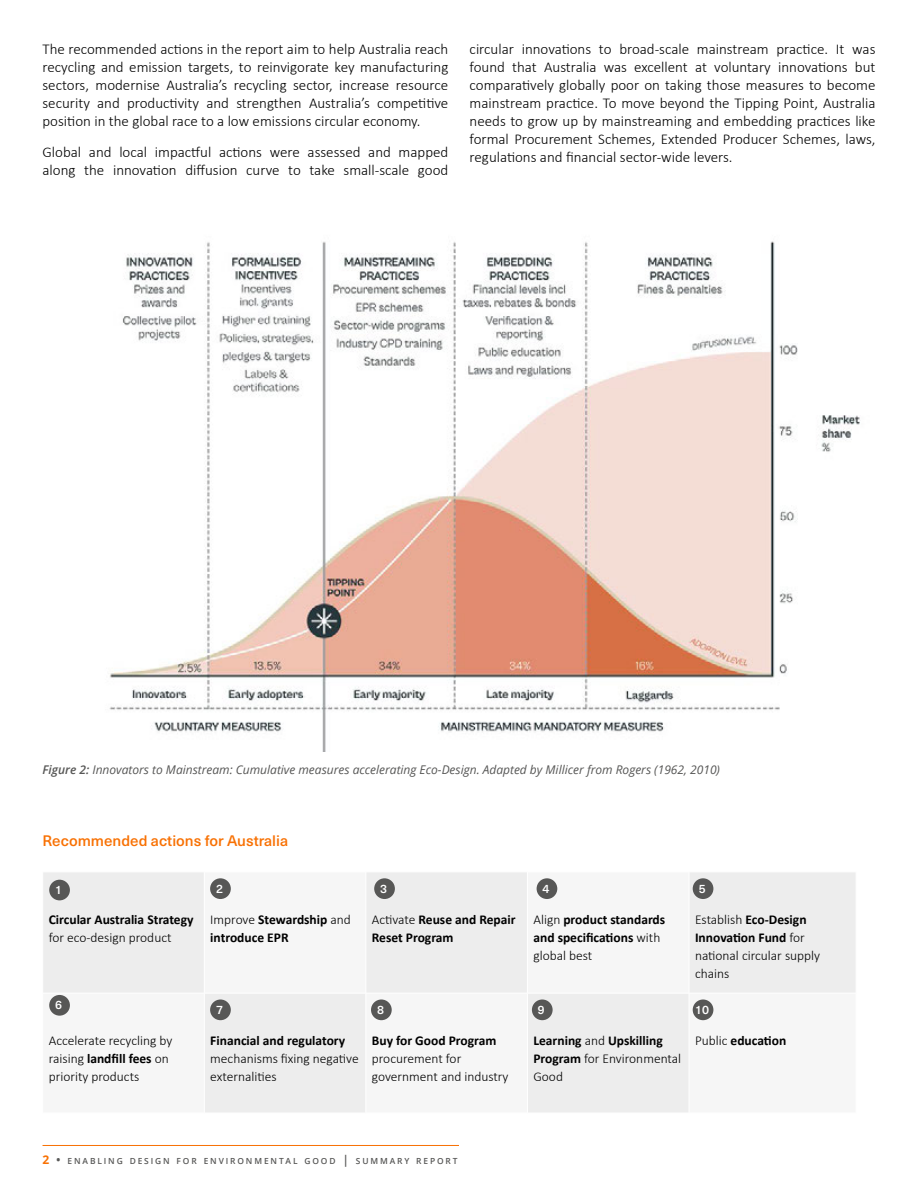
<style>
.page{position:relative;width:918px;height:1188px;background:#fff}
.page>*{position:absolute;margin:0;border:0;box-sizing:border-box;transform-origin:0 0}
.t1{font:300 15px/18px "Calibri";color:#000;text-align:justify}
.t2{font:500 15px "Neue Haas Unica W1 G";color:#f87104}
.t3{font:700 13.5px/18px "Calibri";color:#000}
.t4{font:300 13.5px/18px "Calibri";color:#000}
.t5{font:italic 12px "Open Sans";color:#575756}
.t6{font:500 12px "Neue Haas Unica W1 G";color:#fff}
.t7{font:600 8.4px "Open Sans";letter-spacing:.225em;color:#575756}
.s1{font-weight:600}
.s2{font-weight:300}
.s3{font-weight:700}
.s4{font-weight:700;font-size:12px;color:#f87104}
.s5{font-size:12px}
</style>
<div class="page">
<hr style="left:43px;top:1145px;width:416px;height:1px;background:#f87104">
<img style="left:109px;top:241px;width:751px;height:510px">
<div style="left:43px;top:873px;width:813px;height:239px;background:#f3f3f3"></div>
<hr style="left:204px;top:872px;width:1px;height:121px;background:#fff">
<hr style="left:366px;top:872px;width:1px;height:121px;background:#fff">
<hr style="left:204px;top:993px;width:162px;height:1px;background:#fff">
<hr style="left:527px;top:872px;width:1px;height:121px;background:#fff">
<hr style="left:689px;top:872px;width:1px;height:121px;background:#fff">
<hr style="left:527px;top:993px;width:162px;height:1px;background:#fff">
<hr style="left:43px;top:993px;width:161px;height:1px;background:#fff">
<hr style="left:204px;top:993px;width:1px;height:120px;background:#fff">
<hr style="left:366px;top:993px;width:1px;height:120px;background:#fff">
<hr style="left:366px;top:993px;width:161px;height:1px;background:#fff">
<hr style="left:527px;top:993px;width:1px;height:120px;background:#fff">
<hr style="left:689px;top:993px;width:1px;height:120px;background:#fff">
<hr style="left:689px;top:993px;width:167px;height:1px;background:#fff">
<div style="left:693px;top:1000px;width:20px;height:20px;background:#575756;border-radius:50%"></div>
<div style="left:532px;top:1000px;width:21px;height:20px;background:#575756;border-radius:50%"></div>
<div style="left:371px;top:1000px;width:21px;height:20px;background:#575756;border-radius:50%"></div>
<div style="left:210px;top:1000px;width:21px;height:20px;background:#575756;border-radius:50%"></div>
<div style="left:49px;top:995px;width:21px;height:21px;background:#575756;border-radius:50%"></div>
<div style="left:693px;top:878px;width:20px;height:21px;background:#575756;border-radius:50%"></div>
<div style="left:537px;top:878px;width:20px;height:21px;background:#575756;border-radius:50%"></div>
<div style="left:374px;top:878px;width:21px;height:21px;background:#575756;border-radius:50%"></div>
<div style="left:210px;top:878px;width:21px;height:21px;background:#575756;border-radius:50%"></div>
<div style="left:49px;top:880px;width:21px;height:20px;background:#575756;border-radius:50%"></div>
<p class="t1" style="left:43px;top:40px;width:407px">The recommended actions in the report aim to help Australia reach recycling and emission targets, to reinvigorate key manufacturing sectors, modernise Australia’s recycling sector, increase resource security and productivity and strengthen Australia’s competitive position in the global race to a low emissions circular economy.</p>
<p class="t1" style="left:43px;top:142px;width:407px">Global and local impactful actions were assessed and mapped along the innovation diffusion curve to take small-scale good</p>
<p class="t1" style="left:470px;top:40px;width:407px">circular innovations to broad-scale mainstream practice. It was found that Australia was excellent at voluntary innovations but comparatively globally poor on taking those measures to become mainstream practice. To move beyond the Tipping Point, Australia needs to grow up by mainstreaming and embedding practices like formal Procurement Schemes, Extended Producer Schemes, laws, regulations and financial sector-wide levers.</p>
<p class="t5" style="left:43px;top:762px;width:679px"><span class="s1">Figure 2:</span> Innovators to Mainstream: Cumulative measures accelerating Eco-Design. Adapted by Millicer from Rogers (1962, 2010)</p>
<p class="t2" style="left:43px;top:829px;width:247px">Recommended actions for Australia</p>
<p class="t6" style="left:55px;top:881px;width:8px">1</p>
<p class="t6" style="left:216px;top:879px;width:8px">2</p>
<p class="t6" style="left:380px;top:879px;width:8px">3</p>
<p class="t6" style="left:543px;top:879px;width:8px">4</p>
<p class="t6" style="left:699px;top:879px;width:8px">5</p>
<p class="t3" style="left:49px;top:910px;width:146px">Circular Australia Strategy</p>
<p class="t4" style="left:49px;top:928px;width:124px">for eco-design product</p>
<p class="t6" style="left:55px;top:996px;width:8px">6</p>
<p class="t3" style="left:210px;top:910px;width:142px"><span class="s2">Improve</span> Stewardship <span class="s2">and </span>introduce EPR</p>
<p class="t3" style="left:372px;top:910px;width:145px"><span class="s2">Activate</span> Reuse and Repair<br>Reset Program</p>
<p class="t3" style="left:533px;top:910px;width:133px"><span class="s2">Align</span> product standards and specifications <span class="s2">with global best</span></p>
<p class="t4" style="left:695px;top:910px;width:127px">Establish <span class="s3">Eco-Design<br>Innovation Fund</span> for national circular supply chains</p>
<p class="t6" style="left:216px;top:1001px;width:8px">7</p>
<p class="t6" style="left:377px;top:1001px;width:8px">8</p>
<p class="t6" style="left:538px;top:1001px;width:8px">9</p>
<p class="t6" style="left:695px;top:1001px;width:15px">10</p>
<p class="t4" style="left:49px;top:1032px;width:125px">Accelerate recycling by raising <span class="s3">landfill fees</span> on priority products</p>
<p class="t3" style="left:210px;top:1032px;width:136px">Financial and regulatory</p>
<p class="t4" style="left:210px;top:1050px;width:150px">mechanisms fixing negative externalities</p>
<p class="t3" style="left:372px;top:1032px;width:126px">Buy for Good Program</p>
<p class="t4" style="left:372px;top:1050px;width:138px">procurement for government and industry</p>
<p class="t3" style="left:533px;top:1032px;width:149px">Learning <span class="s2">and</span> Upskilling<br>Program <span class="s2">for Environmental<br>Good</span></p>
<p class="t3" style="left:695px;top:1032px;width:93px"><span class="s2">Public</span> education</p>
<p class="t7" style="left:43px;top:1155px;width:417px"><span class="s4">2</span> <span class="s5">•</span> ENABLING DESIGN FOR ENVIRONMENTAL GOOD <span class="s5">|</span> SUMMARY REPORT</p>
</div>
